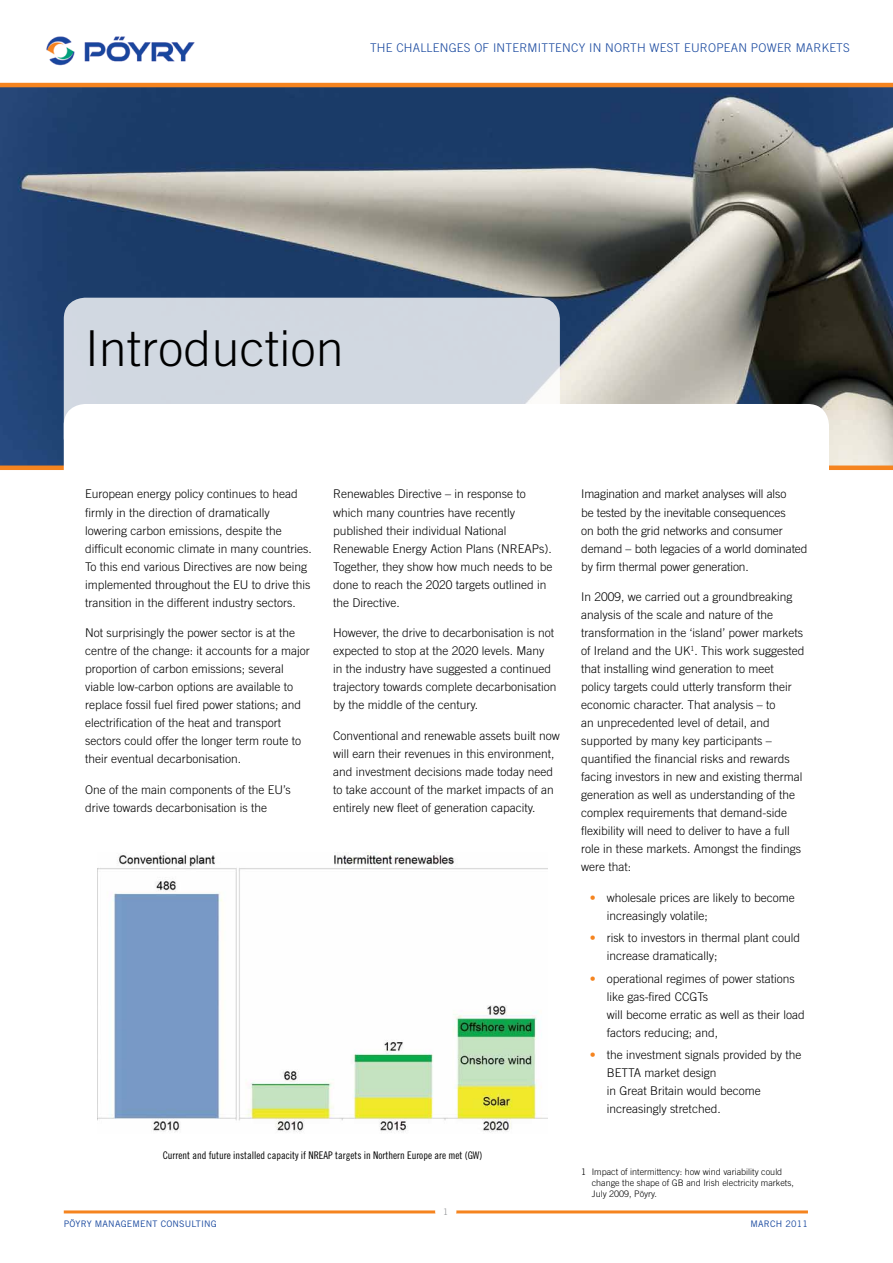
<style>
.page{position:relative;width:893px;height:1263px;background:#fff}
.page>*{position:absolute;margin:0;border:0;box-sizing:border-box;transform-origin:0 0}
.t1{font:300 49.5px "Trade Gothic";letter-spacing:.01em;color:#000}
.t2{font:300 12px/18px "Trade Gothic";color:#000}
.t3{font:300 12px "Trade Gothic";letter-spacing:.02em;color:#17479e}
.t4{font:10.5px "Trade Gothic Cond Eighteen";color:#000}
.t5{font:300 9px/10.8px "Trade Gothic";color:#000}
.t6{font:9px "Trade Gothic";letter-spacing:.02em;color:#17479e}
.t7{font:300 9px "Trade Gothic";color:#939598}
.s1{color:#f5841f}
</style>
<div class="page">
<hr style="left:64px;top:1210px;width:744px;height:3px;background:#f5841f">
<img style="left:0;top:87px;width:893px;height:378px">
<img style="left:46px;top:36px;width:149px;height:30px">
<hr style="left:0;top:83px;width:893px;height:4px;background:#f5841f">
<div style="left:0;top:465px;width:893px;height:5px;background:#f5841f"></div>
<div style="left:64px;top:298px;width:496px;height:161px;background:#d1d8e1;border-radius:21px"></div>
<div style="left:64px;top:404px;width:765px;height:153px;background:#fff;border-radius:21px"></div>
<div style="left:435px;top:1201px;width:21px;height:21px;background:#fff;border-radius:50%"></div>
<img style="left:97px;top:852px;width:450px;height:280px">
<p class="t3" style="left:370px;top:41px;width:135px">The challenges of inte</p>
<p class="t3" style="left:519px;top:41px;width:31px">rmitten</p>
<p class="t3" style="left:571px;top:41px;width:280px">cy in North West European power markets</p>
<h1 class="t1" style="left:85px;top:319px;width:260px">I ntroduction</h1>
<p class="t2" style="left:85px;top:485px;width:228px">European energy policy continues to head firmly in the direction of dramatically lowering carbon emissions, despite the difficult economic climate in many countries.<br>To this end various Directives are now being implemented throughout the EU to drive this transition in the different industry sectors.</p>
<p class="t2" style="left:85px;top:624px;width:226px">Not surprisingly the power sector is at the centre of the change: it accounts for a major proportion of carbon emissions; several viable low-carbon options are available to replace fossil fuel fired power stations; and electrification of the heat and transport sectors could offer the longer term route to their eventual decarbonisation.</p>
<p class="t2" style="left:85px;top:781px;width:207px">One of the main components of the EU ’s drive towards decarbonisation is the</p>
<p class="t2" style="left:333px;top:485px;width:221px">Renewables Directive – in response to which many countries have recently published their individual National Renewable Energy Action Plans (NR EAPs).<br>Together, they show how much needs to be done to reach the 2020 targets outlined in the Directive.</p>
<p class="t2" style="left:333px;top:624px;width:225px">H owever, the drive to decarbonisation is not expected to stop at the 2020 levels. M any in the industry have suggested a continued trajectory towards complete decarbonisation by the middle of the century.</p>
<p class="t2" style="left:333px;top:727px;width:228px">Conventional and renewable assets built now will earn their revenues in this environment, and investment decisions made today need to take account of the market impacts of an entirely new fleet of generation capacity.</p>
<p class="t4" style="left:163px;top:1149px;width:321px">Current and future installed capacity if NREAP targets in Northern Europe are met (GW)</p>
<p class="t7" style="left:443px;top:1206px;width:7px">1</p>
<p class="t2" style="left:581px;top:485px;width:228px">I magination and market analyses will also<br>be tested by the inevitable consequences<br>on both the grid networks and consumer demand – both legacies of a world dominated by firm thermal power generation.</p>
<p class="t2" style="left:581px;top:588px;width:225px">I n 2009, we carried out a groundbreaking analysis of the scale and nature of the transformation in the ‘island’ power markets of I reland and the UK<sup>1</sup>. This work suggested that installing wind generation to meet policy targets could utterly transform their economic character. That analysis – to<br>an unprecedented level of detail, and supported by many key participants – quantified the financial risks and rewards facing investors in new and existing thermal generation as well as understanding of the complex requirements that demand-side flexibility will need to deliver to have a full role in these markets. Amongst the findings were that:</p>
<p class="t2" style="left:607px;top:889px;width:189px;text-indent:-17px"><span class="s1">•</span> wholesale prices are likely to become increasingly volatile;</p>
<p class="t2" style="left:607px;top:929px;width:195px;text-indent:-17px"><span class="s1">•</span> risk to investors in thermal plant could increase dramatically;</p>
<p class="t2" style="left:607px;top:969px;width:190px;text-indent:-17px"><span class="s1">•</span> operational regimes of power stations like gas-fired CCG</p>
<p class="t2" style="left:607px;top:987px;width:199px;text-indent:91px">Ts<br>will become erratic as well as their load factors reducing; and,</p>
<p class="t2" style="left:607px;top:1045px;width:196px;text-indent:-17px"><span class="s1">•</span> the investment signals provided by the<br>BETTA market design<br>in Great Britain would become increasingly stretched.</p>
<p class="t5" style="left:592px;top:1167px;width:204px;text-indent:-11px">1 I mpact of intermittency: how wind variability could change the shape of GB and I rish electricity markets,<br>July 2009, Pöyry.</p>
<p class="t6" style="left:64px;top:1219px;width:13px">PÖYRY</p>
<p class="t6" style="left:95px;top:1219px;width:124px">MANAGEM ENT CONSU LTING</p>
<p class="t6" style="left:751px;top:1219px;width:59px">MARCH 2011</p>
</div>
